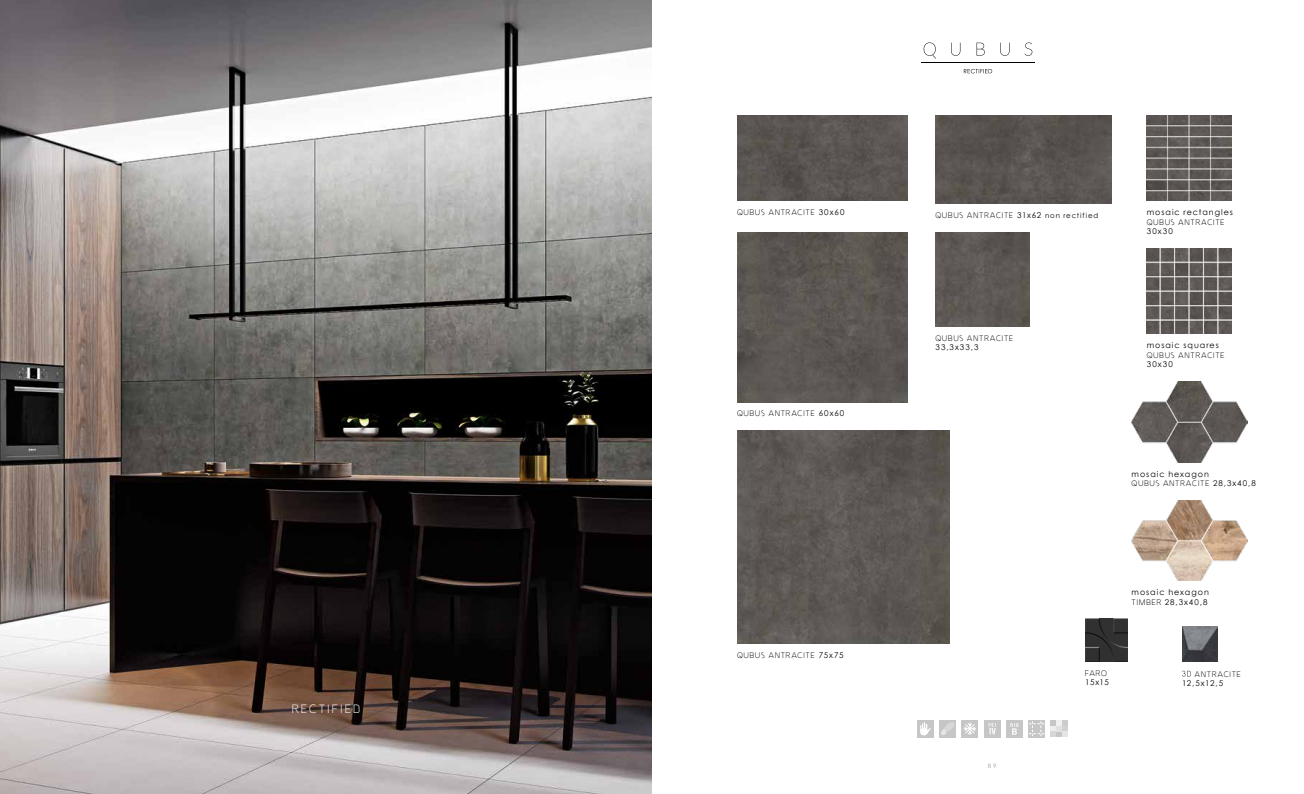
<style>
.page{position:relative;width:1304px;height:794px;background:#fff}
.page>*{position:absolute;margin:0;border:0;box-sizing:border-box;transform-origin:0 0}
.t1{font:12px "MNMLFNT";letter-spacing:.195em;color:#fff}
.t2{font:8px "MNMLFNT";letter-spacing:.115em;color:#000}
.t3{font:8px/9.6px "Century Gothic";letter-spacing:.12em;color:#000}
.t4{font:6px "Century Gothic";color:#9d9d9c}
.s1{font-family:"Century Gothic"}
.s2{font-family:"Century Gothic";font-size:7px}
.s3{font-family:"MNMLFNT"}
</style>
<div class="page">
<div style="left:917px;top:720px;width:17px;height:17px;background:#c6c6c6"></div>
<svg style="left:920px;top:722px;width:11px;height:13px"></svg>
<div style="left:939px;top:720px;width:17px;height:17px;background:#c6c6c6"></div>
<svg style="left:941px;top:722px;width:13px;height:13px"></svg>
<div style="left:961px;top:720px;width:17px;height:17px;background:#c6c6c6"></div>
<svg style="left:963px;top:722px;width:13px;height:13px"></svg>
<div style="left:984px;top:720px;width:17px;height:17px;background:#c6c6c6"></div>
<svg style="left:989px;top:723px;width:7px;height:11px"></svg>
<div style="left:1006px;top:720px;width:17px;height:17px;background:#c6c6c6"></div>
<svg style="left:1010px;top:723px;width:8px;height:11px"></svg>
<div style="left:1028px;top:720px;width:17px;height:17px;background:#c6c6c6"></div>
<svg style="left:1029px;top:721px;width:15px;height:15px"></svg>
<svg style="left:1050px;top:720px;width:17px;height:17px"></svg>
<img style="left:0;top:0;width:652px;height:794px">
<img style="left:737px;top:232px;width:170px;height:170px">
<img style="left:737px;top:431px;width:213px;height:212px">
<img style="left:737px;top:115px;width:170px;height:85px">
<img style="left:935px;top:115px;width:176px;height:88px">
<img style="left:935px;top:232px;width:94px;height:94px">
<img style="left:1147px;top:248px;width:85px;height:85px">
<img style="left:1147px;top:115px;width:85px;height:85px">
<img style="left:1132px;top:382px;width:115px;height:80px">
<hr style="left:921px;top:63px;width:114px;height:1px;background:#000">
<svg style="left:924px;top:43px;width:108px;height:16px"></svg>
<svg style="left:964px;top:69px;width:28px;height:4px"></svg>
<img style="left:1132px;top:500px;width:115px;height:80px">
<svg style="left:1182px;top:670px;width:9px;height:6px"></svg>
<img style="left:1182px;top:626px;width:35px;height:36px">
<img style="left:1085px;top:619px;width:43px;height:42px">
<h1 class="t1" style="left:292px;top:702px;width:69px">RECTIFIED</h1>
<p class="t2" style="left:737px;top:208px;width:109px">QUBUS ANTRACITE <span class="s1">30x60</span></p>
<p class="t2" style="left:935px;top:210px;width:164px">QUBUS ANTRACITE <span class="s1">31x62</span> <span class="s2">non rectified</span></p>
<p class="t3" style="left:1147px;top:207px;width:88px">mosaic rectangles</p>
<p class="t2" style="left:1147px;top:217px;width:79px">QUBUS ANTRACITE</p>
<p class="t3" style="left:1147px;top:226px;width:28px">30x30</p>
<p class="t2" style="left:737px;top:409px;width:109px">QUBUS ANTRACITE <span class="s1">60x60</span></p>
<p class="t2" style="left:737px;top:650px;width:108px">QUBUS ANTRACITE <span class="s1">75x75</span></p>
<p class="t2" style="left:935px;top:333px;width:79px">QUBUS ANTRACITE</p>
<p class="t3" style="left:935px;top:342px;width:44px">33,3x33,3</p>
<p class="t3" style="left:1147px;top:340px;width:74px">mosaic squares</p>
<p class="t2" style="left:1147px;top:350px;width:79px">QUBUS ANTRACITE</p>
<p class="t3" style="left:1147px;top:359px;width:28px">30x30</p>
<p class="t3" style="left:1132px;top:469px;width:79px">mosaic hexagon</p>
<p class="t2" style="left:1132px;top:479px;width:126px">QUBUS ANTRACITE <span class="s1">28,3x40,8</span></p>
<p class="t4" style="left:988px;top:761px;width:10px">8 9</p>
<p class="t3" style="left:1132px;top:587px;width:79px">mosaic hexagon<br><span class="s3">TIMBER</span> 28,3x40,8</p>
<p class="t2" style="left:1085px;top:668px;width:23px">FARO</p>
<p class="t3" style="left:1085px;top:677px;width:25px">15x15</p>
<p class="t2" style="left:1194px;top:669px;width:48px">ANTRACITE</p>
<p class="t3" style="left:1182px;top:678px;width:42px">12,5x12,5</p>
</div>
